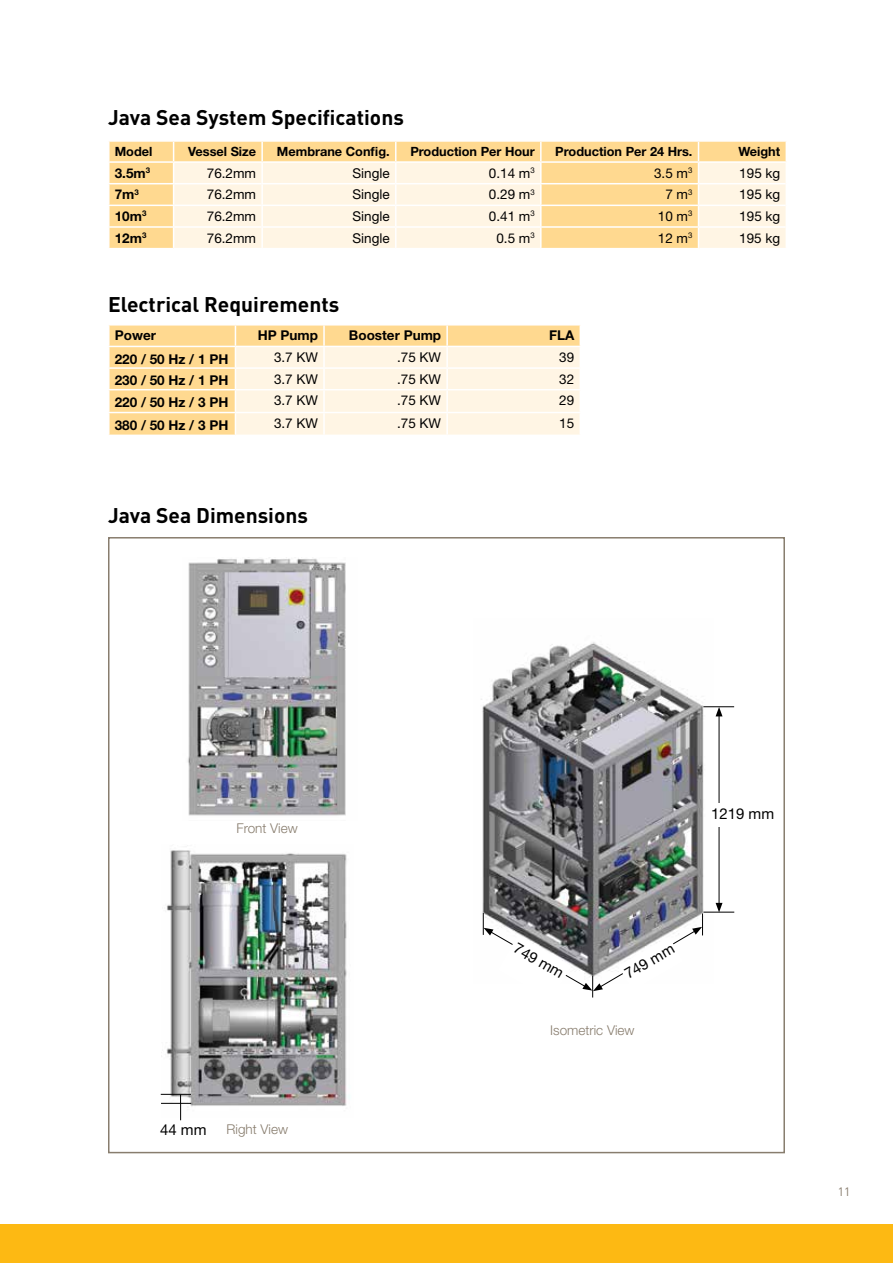
<style>
.page{position:relative;width:893px;height:1263px;background:#fff}
.page>*{position:absolute;margin:0;border:0;box-sizing:border-box;transform-origin:0 0}
.t1{font:700 21px "DINOT";color:#000}
.t2{font:15px "Helvetica Neue LT Std";color:#000}
.t3{font:13.5px "Helvetica Neue LT Std";color:#000}
.t4{font:700 13.5px "Helvetica Neue LT Std";color:#000}
.t5{font:300 13.5px "Helvetica Neue LT Std";color:#887d6e}
.t6{font:700 12.75px "Helvetica Neue LT Std";color:#000}
.t7{font:12px "DINOT";color:#887d6e}
</style>
<div class="page">
<div style="left:0;top:1225px;width:893px;height:38px;background:#fdb913"></div>
<div style="left:110px;top:142px;width:676px;height:106px;background:#ffd990"></div>
<svg style="left:174px;top:163px;width:612px;height:85px;background:#ffeecf"></svg>
<svg style="left:109px;top:142px;width:1px;height:19px"></svg>
<svg style="left:261px;top:142px;width:2px;height:19px"></svg>
<svg style="left:540px;top:142px;width:2px;height:19px"></svg>
<hr style="left:108px;top:161px;width:66px;height:2px;background:#fff">
<hr style="left:174px;top:161px;width:88px;height:2px;background:#fff">
<hr style="left:262px;top:161px;width:134px;height:2px;background:#fff">
<hr style="left:396px;top:161px;width:145px;height:2px;background:#fff">
<hr style="left:541px;top:161px;width:157px;height:2px;background:#fff">
<hr style="left:698px;top:161px;width:89px;height:2px;background:#fff">
<hr style="left:261px;top:163px;width:2px;height:20px;background:#fff">
<hr style="left:261px;top:183px;width:135px;height:1px;background:#fff">
<hr style="left:261px;top:184px;width:2px;height:21px;background:#fff">
<hr style="left:396px;top:183px;width:145px;height:1px;background:#fff">
<hr style="left:698px;top:183px;width:88px;height:1px;background:#fff">
<hr style="left:261px;top:205px;width:135px;height:1px;background:#fff">
<hr style="left:261px;top:206px;width:2px;height:20px;background:#fff">
<hr style="left:396px;top:205px;width:145px;height:1px;background:#fff">
<hr style="left:698px;top:205px;width:88px;height:1px;background:#fff">
<hr style="left:261px;top:226px;width:135px;height:2px;background:#fff">
<hr style="left:261px;top:228px;width:2px;height:20px;background:#fff">
<hr style="left:396px;top:226px;width:145px;height:2px;background:#fff">
<svg style="left:395px;top:142px;width:1px;height:106px"></svg>
<hr style="left:698px;top:226px;width:88px;height:2px;background:#fff">
<hr style="left:174px;top:183px;width:87px;height:1px;background:#fff">
<hr style="left:174px;top:205px;width:87px;height:1px;background:#fff">
<hr style="left:174px;top:226px;width:87px;height:2px;background:#fff">
<hr style="left:540px;top:163px;width:2px;height:20px;background:#fff">
<svg style="left:173px;top:142px;width:1px;height:106px"></svg>
<hr style="left:108px;top:183px;width:66px;height:1px;background:#fff">
<hr style="left:541px;top:183px;width:157px;height:1px;background:#fff">
<hr style="left:540px;top:184px;width:2px;height:21px;background:#fff">
<hr style="left:108px;top:205px;width:66px;height:1px;background:#fff">
<hr style="left:541px;top:205px;width:157px;height:1px;background:#fff">
<hr style="left:540px;top:206px;width:2px;height:20px;background:#fff">
<hr style="left:108px;top:226px;width:66px;height:2px;background:#fff">
<hr style="left:541px;top:226px;width:157px;height:2px;background:#fff">
<hr style="left:540px;top:228px;width:2px;height:20px;background:#fff">
<svg style="left:698px;top:142px;width:1px;height:106px"></svg>
<img style="left:481px;top:642px;width:232px;height:293px">
<div style="left:110px;top:326px;width:125px;height:109px;background:#ffd990"></div>
<hr style="left:108px;top:367px;width:127px;height:2px;background:#fff">
<hr style="left:108px;top:389px;width:127px;height:1px;background:#fff">
<hr style="left:108px;top:412px;width:127px;height:1px;background:#fff">
<hr style="left:108px;top:346px;width:127px;height:1px;background:#fff">
<svg style="left:235px;top:326px;width:345px;height:109px;background:#fff0d6"></svg>
<hr style="left:703px;top:706px;width:31px;height:1px;background:#000">
<hr style="left:703px;top:912px;width:31px;height:1px;background:#000">
<hr style="left:719px;top:714px;width:1px;height:191px;background:#000">
<svg style="left:716px;top:707px;width:6px;height:9px"></svg>
<svg style="left:716px;top:903px;width:6px;height:9px"></svg>
<div style="left:711px;top:803px;width:70px;height:23px;background:#fff"></div>
<svg style="left:483px;top:913px;width:220px;height:85px"></svg>
<img style="left:161px;top:850px;width:189px;height:267px">
<hr style="left:161px;top:1094px;width:30px;height:1px;background:#000">
<hr style="left:161px;top:1103px;width:30px;height:1px;background:#000">
<svg style="left:180px;top:1094px;width:1px;height:26px"></svg>
<img style="left:188px;top:557px;width:158px;height:259px">
<h1 class="t1" style="left:108px;top:103px;width:297px">Java Sea System Specifications</h1>
<p class="t6" style="left:115px;top:144px;width:39px">Model</p>
<p class="t6" style="left:188px;top:144px;width:69px">Vessel Size</p>
<p class="t6" style="left:277px;top:144px;width:114px">Membrane Config.</p>
<p class="t6" style="left:410px;top:144px;width:126px">Production Per Hour</p>
<p class="t6" style="left:555px;top:144px;width:139px">Production Per 24 Hrs.</p>
<p class="t6" style="left:738px;top:144px;width:44px">Weight</p>
<p class="t4" style="left:115px;top:165px;width:37px">3.5m<sup>3</sup></p>
<p class="t3" style="left:207px;top:165px;width:51px">76.2mm</p>
<p class="t3" style="left:352px;top:165px;width:39px">Single</p>
<p class="t3" style="left:489px;top:165px;width:47px">0.14 m<sup>3</sup></p>
<p class="t3" style="left:654px;top:165px;width:40px">3.5 m<sup>3</sup></p>
<p class="t3" style="left:739px;top:165px;width:43px">195 kg</p>
<p class="t4" style="left:115px;top:186px;width:26px">7m<sup>3</sup></p>
<p class="t3" style="left:207px;top:186px;width:51px">76.2mm</p>
<p class="t3" style="left:352px;top:186px;width:39px">Single</p>
<p class="t3" style="left:489px;top:186px;width:47px">0.29 m<sup>3</sup></p>
<p class="t3" style="left:665px;top:186px;width:29px">7 m<sup>3</sup></p>
<p class="t3" style="left:739px;top:186px;width:43px">195 kg</p>
<p class="t4" style="left:115px;top:208px;width:33px">10m<sup>3</sup></p>
<p class="t3" style="left:207px;top:208px;width:51px">76.2mm</p>
<p class="t3" style="left:352px;top:208px;width:39px">Single</p>
<p class="t3" style="left:489px;top:208px;width:47px">0.41 m<sup>3</sup></p>
<p class="t3" style="left:658px;top:208px;width:36px">10 m<sup>3</sup></p>
<p class="t3" style="left:739px;top:208px;width:43px">195 kg</p>
<p class="t4" style="left:115px;top:229px;width:33px">12m<sup>3</sup></p>
<p class="t3" style="left:207px;top:230px;width:51px">76.2mm</p>
<p class="t3" style="left:353px;top:230px;width:39px">Single</p>
<p class="t3" style="left:496px;top:230px;width:40px">0.5 m<sup>3</sup></p>
<p class="t3" style="left:658px;top:230px;width:36px">12 m<sup>3</sup></p>
<p class="t3" style="left:739px;top:230px;width:43px">195 kg</p>
<h1 class="t1" style="left:108px;top:290px;width:233px">Electrical Requirements</h1>
<p class="t4" style="left:115px;top:327px;width:43px">Power</p>
<p class="t4" style="left:258px;top:327px;width:62px">HP Pump</p>
<p class="t4" style="left:349px;top:327px;width:94px">Booster Pump</p>
<p class="t4" style="left:549px;top:327px;width:27px">FLA</p>
<p class="t4" style="left:115px;top:350px;width:115px">220 / 50 Hz / 1 PH</p>
<p class="t3" style="left:274px;top:349px;width:46px">3.7 KW</p>
<p class="t3" style="left:397px;top:349px;width:46px">.75 KW</p>
<p class="t3" style="left:559px;top:349px;width:17px">39</p>
<p class="t4" style="left:115px;top:372px;width:115px">230 / 50 Hz / 1 PH</p>
<p class="t3" style="left:274px;top:371px;width:46px">3.7 KW</p>
<p class="t3" style="left:397px;top:371px;width:46px">.75 KW</p>
<p class="t3" style="left:559px;top:371px;width:17px">32</p>
<p class="t4" style="left:115px;top:394px;width:115px">220 / 50 Hz / 3 PH</p>
<p class="t3" style="left:274px;top:392px;width:46px">3.7 KW</p>
<p class="t3" style="left:397px;top:392px;width:46px">.75 KW</p>
<p class="t3" style="left:559px;top:392px;width:17px">29</p>
<p class="t4" style="left:115px;top:417px;width:115px">380 / 50 Hz / 3 PH</p>
<p class="t3" style="left:274px;top:415px;width:46px">3.7 KW</p>
<p class="t3" style="left:397px;top:415px;width:46px">.75 KW</p>
<p class="t3" style="left:559px;top:415px;width:17px">15</p>
<h1 class="t1" style="left:108px;top:501px;width:201px">Java Sea Dimensions</h1>
<p class="t5" style="left:236px;top:820px;width:63px">Front View</p>
<p class="t2" style="left:160px;top:1120px;width:48px">44 mm</p>
<p class="t5" style="left:227px;top:1121px;width:63px">Right View</p>
<p class="t2" style="left:711px;top:805px;width:65px">1219 mm</p>
<p class="t2" style="left:520px;top:939px;width:56px;rotate:30deg">749 mm</p>
<p class="t2" style="left:621px;top:967px;width:56px;rotate:-30deg">749 mm</p>
<p class="t5" style="left:550px;top:1022px;width:86px">Isometric View</p>
<p class="t7" style="left:838px;top:1184px;width:14px">11</p>
</div>
